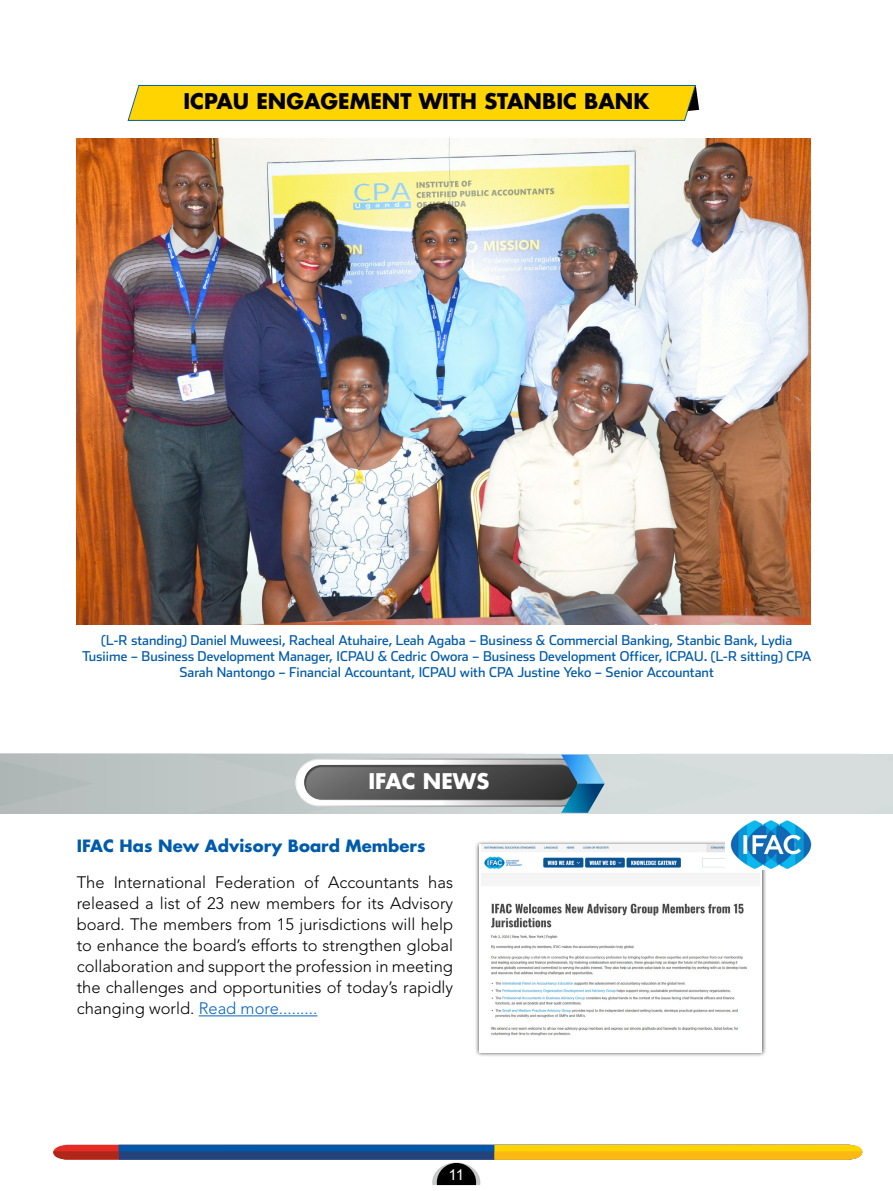
<style>
.page{position:relative;width:893px;height:1191px;background:#fff}
.page>*{position:absolute;margin:0;border:0;box-sizing:border-box;transform-origin:0 0}
.t1{font:700 21px "Futura Std";color:#000}
.t2{font:700 21px "Futura Std";color:#fff}
.t3{font:300 16.5px/21px "Avenir LT Std";color:#000;text-align:justify}
.t4{font:700 16.5px "Futura Std";color:#005baa}
.t5{font:15px "Arial";color:#fff}
.t6{font:13.5px/16.2px "Stainless";color:#005baa;text-align:center}
.s1{color:#0563c1}
</style>
<div class="page">
<svg style="left:53px;top:1144px;width:809px;height:42px"></svg>
<svg style="left:127px;top:85px;width:572px;height:36px;background:#efcc0e"></svg>
<img style="left:77px;top:138px;width:733px;height:486px">
<div style="left:474px;top:840px;width:292px;height:217px;background:#000;opacity:.75"></div>
<div style="left:479px;top:844px;width:282px;height:208px;background:#fff"></div>
<img style="left:481px;top:844px;width:278px;height:192px">
<svg style="left:0;top:754px;width:893px;height:59px;background:#b0b7b9"></svg>
<hr style="left:199px;top:1015px;width:118px;height:1px;background:#0563c1">
<img style="left:726px;top:820px;width:86px;height:49px">
<p class="t1" style="left:183px;top:87px;width:467px">ICPAU ENGAGEMENT WITH STANBIC BANK</p>
<p class="t6" style="left:82px;top:631px;width:731px">(L-R standing) Daniel Muweesi, Racheal Atuhaire, Leah Agaba – Business &amp; Commercial Banking, Stanbic Bank, Lydia<br>Tusiime – Business Development Manager, ICPAU &amp; Cedric Owora – Business Development Officer, ICPAU. (L-R sitting) CPA<br>Sarah Nantongo – Financial Accountant, ICPAU with CPA Justine Yeko – Senior Accountant</p>
<p class="t2" style="left:368px;top:767px;width:122px">IFAC NEWS</p>
<p class="t4" style="left:77px;top:835px;width:350px">IFAC Has New Advisory Board Members</p>
<p class="t3" style="left:77px;top:872px;width:378px">The International Federation of Accountants has released a list of 23 new members for its Advisory board. The members from 15 jurisdictions will help to enhance the board’s efforts to strengthen global collaboration and support the profession in meeting the challenges and opportunities of today’s rapidly changing world. <span class="s1">Read more.........</span></p>
<p class="t5" style="left:448px;top:1164px;width:17px">11</p>
</div>
